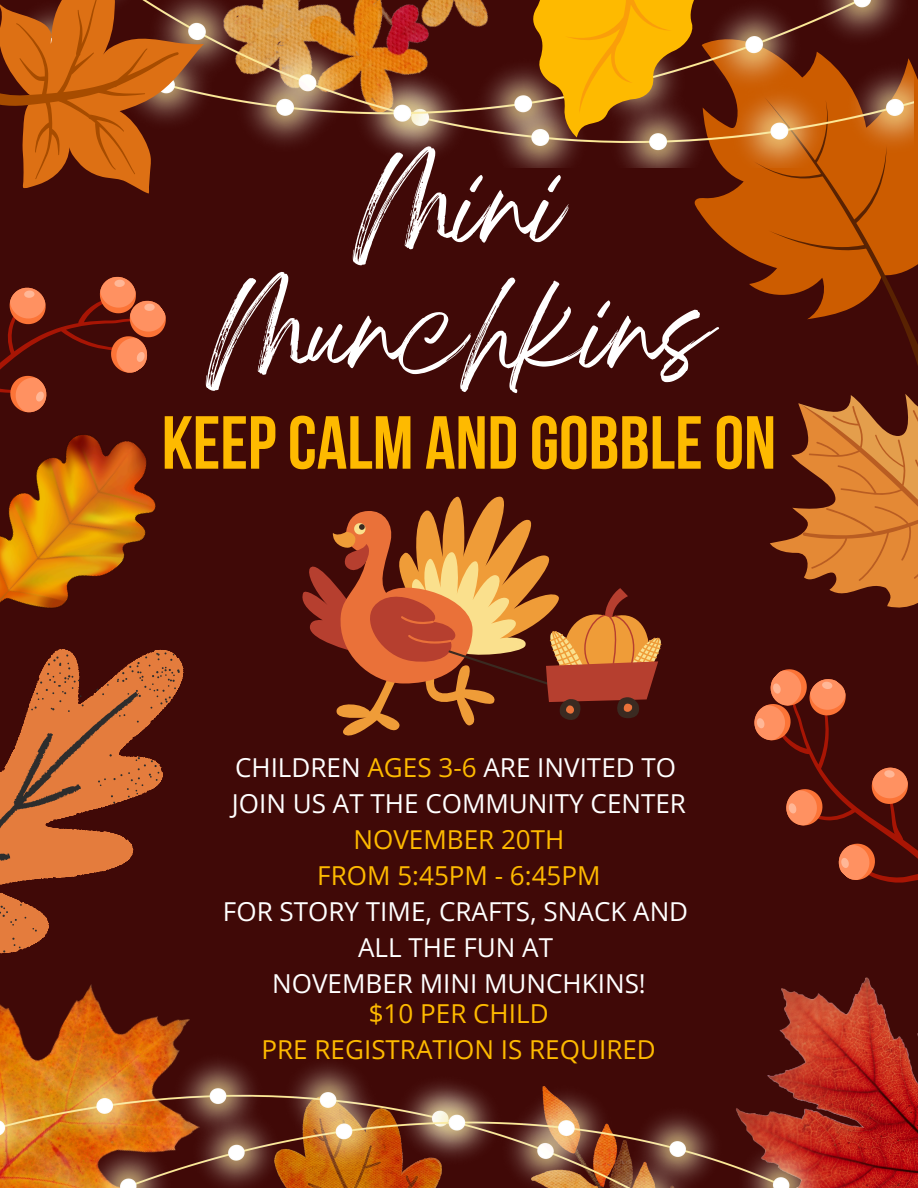
<style>
.page{position:relative;width:918px;height:1188px;background:#400907}
.page>*{position:absolute;margin:0;border:0;box-sizing:border-box;transform-origin:0 0}
.t1{font:90px/125.6px "Breathing";color:#fff;text-align:center}
.t2{font:75px "Bebas Neue Cyrillic";color:#feba00}
.t3{font:26.1px "Open Sans";color:#fff}
.t4{font:26.1px "Open Sans";color:#feba00}
.s1{color:#feba00}
</style>
<div class="page">
<img style="left:779px;top:977px;width:139px;height:211px">
<img style="left:0;top:1014px;width:190px;height:38px">
<svg style="left:0;top:984px;width:104px;height:30px"></svg>
<svg style="left:0;top:705px;width:167px;height:249px"></svg>
<svg style="left:694px;top:71px;width:224px;height:164px"></svg>
<svg style="left:719px;top:97px;width:199px;height:225px;fill:#cc5c00"></svg>
<img style="left:0;top:517px;width:184px;height:188px">
<img style="left:252px;top:0;width:662px;height:168px">
<svg style="left:531px;top:0;width:174px;height:137px"></svg>
<svg style="left:218px;top:3px;width:34px;height:123px"></svg>
<svg style="left:0;top:0;width:218px;height:194px"></svg>
<svg style="left:0;top:276px;width:166px;height:241px"></svg>
<svg style="left:786px;top:760px;width:129px;height:123px"></svg>
<svg style="left:754px;top:669px;width:92px;height:79px"></svg>
<svg style="left:770px;top:331px;width:148px;height:277px"></svg>
<img style="left:0;top:1052px;width:829px;height:136px">
<svg style="left:302px;top:496px;width:360px;height:240px"></svg>
<p class="t1" style="left:207px;top:170px;width:506px">Mini<br>Munchkins</p>
<h2 class="t2" style="left:162px;top:412px;width:616px">KEEPCALM AND GOBBLEON</h2>
<p class="t3" style="left:235px;top:749px;width:443px">CHILDREN <span class="s1">AGES 3-6</span> ARE INVITED TO</p>
<p class="t3" style="left:232px;top:785px;width:456px">JOIN US AT THE COMMUNITY CENTER</p>
<p class="t4" style="left:354px;top:821px;width:212px">NOVEMBER 20TH</p>
<p class="t4" style="left:317px;top:857px;width:285px">FROM 5:45PM - 6:45PM</p>
<p class="t3" style="left:223px;top:893px;width:467px">FOR STORY TIME, CRAFTS, SNACK AND</p>
<p class="t3" style="left:358px;top:929px;width:196px">ALL THE FUN AT</p>
<p class="t3" style="left:272px;top:965px;width:375px">NOVEMBER MINI MUNCHKINS!</p>
<p class="t4" style="left:369px;top:996px;width:181px">$10 PER CHILD</p>
<p class="t4" style="left:262px;top:1032px;width:396px">PRE REGISTRATION IS REQUIRED</p>
</div>
